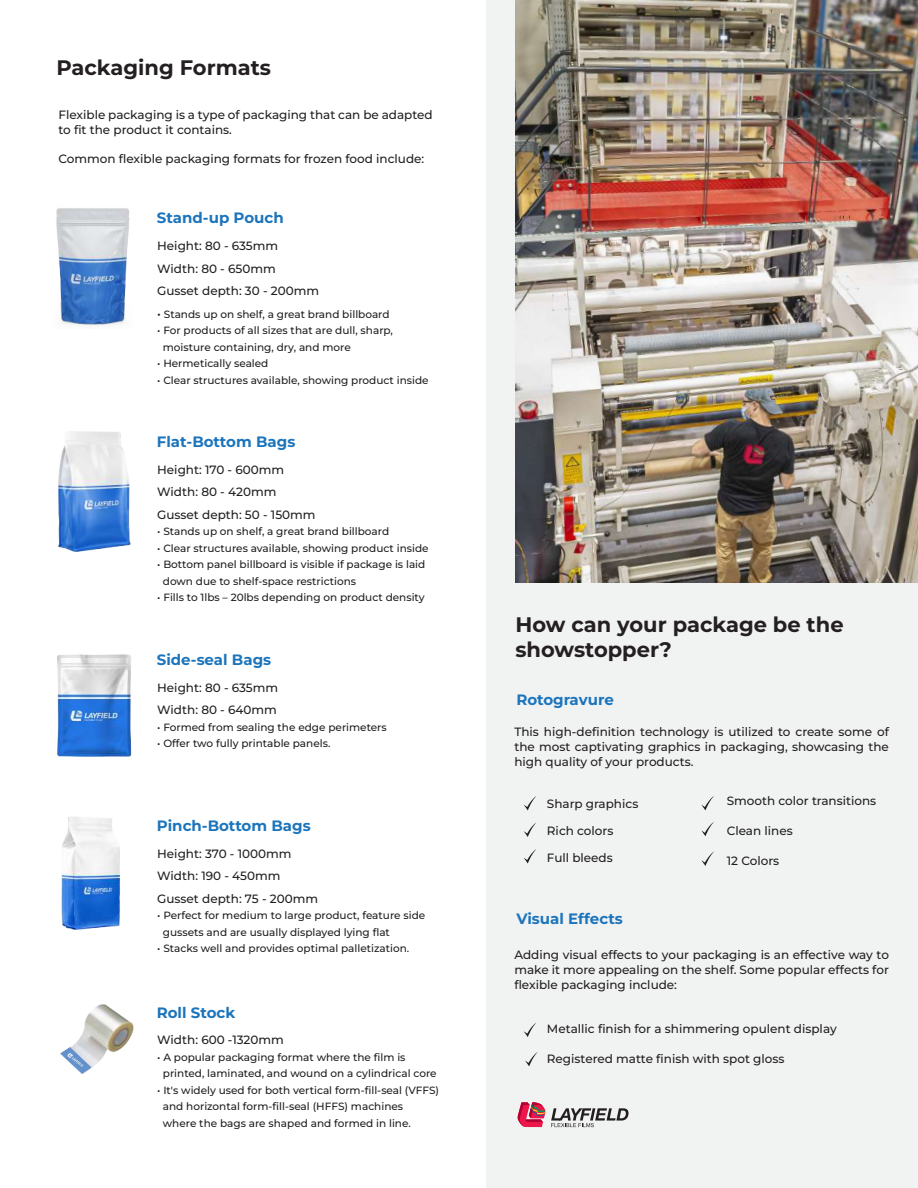
<style>
.page{position:relative;width:918px;height:1188px;background:#fff}
.page>*{position:absolute;margin:0;border:0;box-sizing:border-box;transform-origin:0 0}
.t1{font:700 21px/25.5px "Montserrat";color:#241f20}
.t2{font:700 15px "Montserrat";color:#1c75bc}
.t3{font:500 12px/22.5px "Montserrat";color:#221f20}
.t4{font:500 10.5px/16.5px "Montserrat";color:#221f20}
.s1{font-size:12px}
</style>
<div class="page">
<img style="left:56px;top:208px;width:73px;height:118px">
<img style="left:58px;top:431px;width:73px;height:121px">
<img style="left:57px;top:654px;width:75px;height:103px">
<img style="left:61px;top:817px;width:59px;height:113px">
<img style="left:71px;top:1004px;width:63px;height:64px">
<svg style="left:60px;top:1047px;width:31px;height:27px"></svg>
<div style="left:486px;top:0;width:432px;height:1188px;background:#f1f2f2"></div>
<img style="left:515px;top:0;width:403px;height:583px">
<svg style="left:524px;top:796px;width:12px;height:14px"></svg>
<svg style="left:701px;top:796px;width:13px;height:14px"></svg>
<svg style="left:524px;top:823px;width:12px;height:14px"></svg>
<svg style="left:524px;top:849px;width:12px;height:14px"></svg>
<svg style="left:524px;top:1023px;width:12px;height:14px"></svg>
<svg style="left:525px;top:1052px;width:13px;height:14px"></svg>
<svg style="left:701px;top:822px;width:13px;height:14px"></svg>
<svg style="left:701px;top:851px;width:13px;height:15px"></svg>
<svg style="left:518px;top:1102px;width:111px;height:25px"></svg>
<h1 class="t1" style="left:56px;top:54px;width:216px">Packaging Formats</h1>
<p class="t3" style="left:58px;top:108px;width:376px;line-height:14.4px">Flexible packaging is a type of packaging that can be adapted to fit the product it contains.</p>
<p class="t3" style="left:58px;top:147px;width:367px">Common flexible packaging formats for frozen food include:</p>
<h2 class="t2" style="left:157px;top:208px;width:128px">Stand-up Pouch</h2>
<p class="t3" style="left:157px;top:234px;width:163px">Height: 80 - 635mm<br>Width: 80 - 650mm<br>Gusset depth: 30 - 200mm</p>
<p class="t4" style="left:157px;top:305px;width:234px"><span class="s1">•</span> Stands up on shelf, a great brand billboard</p>
<p class="t4" style="left:163px;top:322px;width:232px;text-indent:-6px">• For products of all sizes that are dull, sharp, moisture containing, dry, and more</p>
<p class="t4" style="left:157px;top:355px;width:113px">• Hermetically sealed</p>
<p class="t4" style="left:157px;top:371px;width:273px">• Clear structures available, showing product inside</p>
<h2 class="t2" style="left:157px;top:432px;width:140px">Flat-Bottom Bags</h2>
<p class="t3" style="left:157px;top:458px;width:160px">Height: 170 - 600mm<br>Width: 80 - 420mm<br>Gusset depth: 50 - 150mm</p>
<p class="t4" style="left:157px;top:523px;width:233px">• Stands up on shelf, a great brand billboard</p>
<p class="t4" style="left:157px;top:540px;width:273px">• Clear structures available, showing product inside</p>
<p class="t4" style="left:163px;top:556px;width:264px;text-indent:-6px">• Bottom panel billboard is visible if package is laid down due to shelf-space restrictions</p>
<p class="t4" style="left:157px;top:589px;width:269px">• Fills to 1lbs – 20lbs depending on product density</p>
<h2 class="t2" style="left:157px;top:650px;width:116px">Side-seal Bags</h2>
<p class="t3" style="left:157px;top:676px;width:122px">Height: 80 - 635mm<br>Width: 80 - 640mm</p>
<p class="t4" style="left:157px;top:719px;width:231px">• Formed from sealing the edge perimeters</p>
<p class="t4" style="left:157px;top:735px;width:175px">• Offer two fully printable panels.</p>
<h2 class="t2" style="left:157px;top:815px;width:155px">Pinch-Bottom Bags</h2>
<p class="t3" style="left:157px;top:842px;width:162px">Height: 370 - 1000mm<br>Width: 190 - 450mm<br>Gusset depth: 75 - 200mm</p>
<p class="t4" style="left:163px;top:907px;width:264px;text-indent:-6px">• Perfect for medium to large product, feature side gussets and are usually displayed lying flat</p>
<p class="t4" style="left:157px;top:940px;width:254px">• Stacks well and provides optimal palletization.</p>
<h2 class="t2" style="left:157px;top:1002px;width:80px">Roll Stock</h2>
<p class="t3" style="left:157px;top:1029px;width:128px">Width: 600 -1320mm</p>
<p class="t4" style="left:163px;top:1049px;width:275px;text-indent:-6px">• A popular packaging format where the film is printed, laminated, and wound on a cylindrical core</p>
<p class="t4" style="left:163px;top:1082px;width:278px;text-indent:-6px">• It's widely used for both vertical form-fill-seal (VFFS) and horizontal form-fill-seal (HFFS) machines where the bags are shaped and formed in line.</p>
<h1 class="t1" style="left:515px;top:611px;width:330px">How can your package be the showstopper?</h1>
<h2 class="t2" style="left:516px;top:689px;width:99px">Rotogravure</h2>
<p class="t3" style="left:514px;top:724px;width:376px;line-height:15px;text-align:justify">This high-definition technology is utilized to create some of the most captivating graphics in packaging, showcasing the high quality of your products.</p>
<p class="t3" style="left:547px;top:793px;width:93px">Sharp graphics</p>
<p class="t3" style="left:547px;top:820px;width:68px">Rich colors</p>
<p class="t3" style="left:547px;top:847px;width:67px">Full bleeds</p>
<p class="t3" style="left:727px;top:789px;width:151px">Smooth color transitions</p>
<p class="t3" style="left:727px;top:819px;width:67px">Clean lines</p>
<p class="t3" style="left:727px;top:849px;width:54px">12 Colors</p>
<h2 class="t2" style="left:516px;top:909px;width:108px">Visual Effects</h2>
<p class="t3" style="left:514px;top:947px;width:376px;line-height:15px;text-align:justify">Adding visual effects to your packaging is an effective way to make it more appealing on the shelf. Some popular effects for flexible packaging include:</p>
<p class="t3" style="left:547px;top:1017px;width:291px">Metallic finish for a shimmering opulent display</p>
<p class="t3" style="left:547px;top:1047px;width:239px">Registered matte finish with spot gloss</p>
</div>
